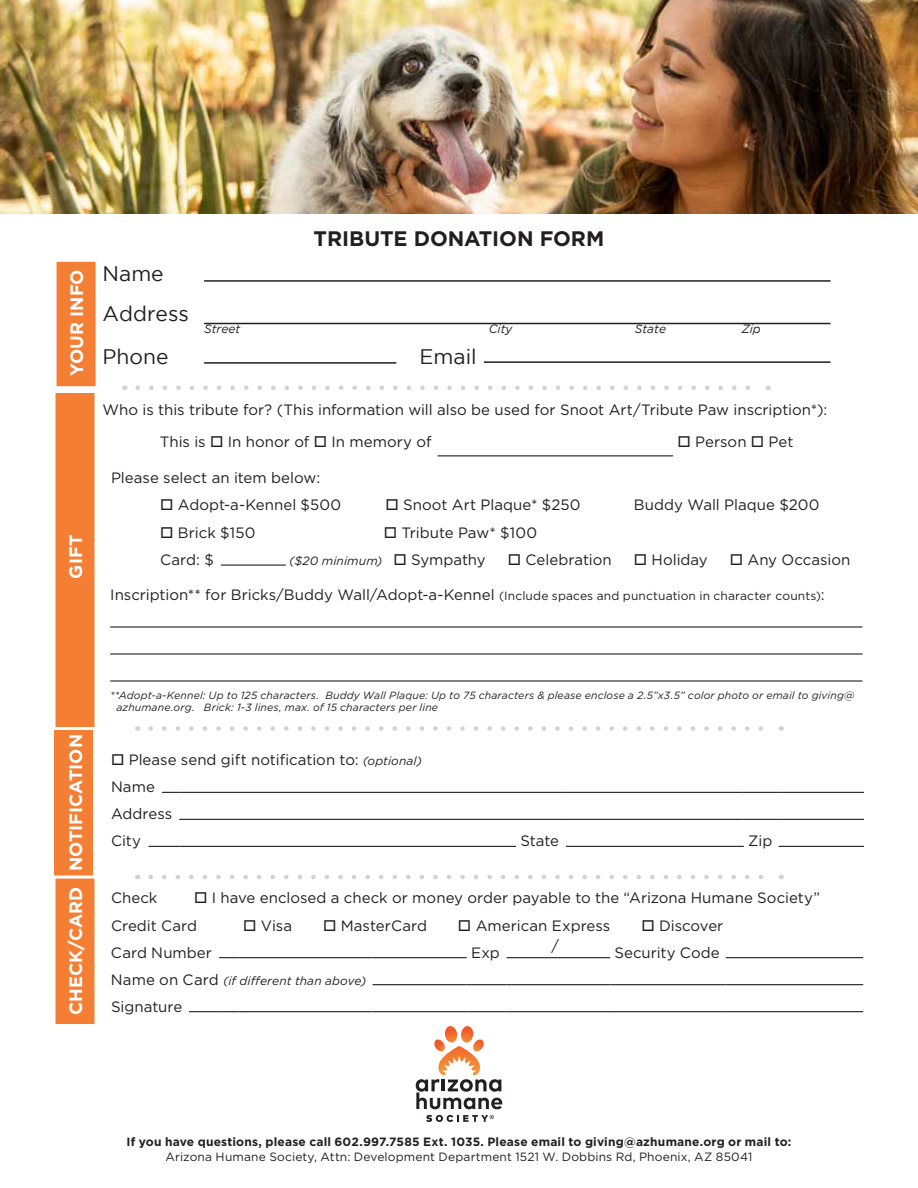
<style>
.page{position:relative;width:918px;height:1188px;background:#fff}
.page>*{position:absolute;margin:0;border:0;box-sizing:border-box;transform-origin:0 0}
.t1{font:21px "Gotham";color:#231f20}
.t2{font:700 21px "Gotham";letter-spacing:-.005em;color:#231f20}
.t3{font:700 18px "Gotham";letter-spacing:-.005em;color:#fff}
.t4{font:15px "Gotham";color:#231f20}
.t5{font:700 12px "Gotham";letter-spacing:.015em;color:#231f20}
.t6{font:12px "Gotham";letter-spacing:.015em;color:#231f20}
.t7{font:italic 12px "Gotham";letter-spacing:.01em;color:#231f20}
.t8{font:italic 12px "Gotham";color:#231f20}
.t9{font:italic 10.5px "Gotham";letter-spacing:.015em;color:#231f20}
.s1{font-size:12px}
.s2{font-style:italic;font-size:12px}
.s3{font-style:normal;font-size:15px}
</style>
<div class="page">
<img style="left:0;top:0;width:918px;height:214px">
<div style="left:52px;top:729px;width:42px;height:148px;background:#f47f34;border:2px solid #fff"></div>
<div style="left:54px;top:877px;width:42px;height:149px;background:#f47f34;border:2px solid #fff"></div>
<div style="left:54px;top:392px;width:42px;height:337px;background:#f47f34;border:2px solid #fff"></div>
<hr style="left:507px;top:957px;width:103px;height:1px;background:#231f20">
<hr style="left:726px;top:957px;width:137px;height:1px;background:#231f20">
<hr style="left:189px;top:1011px;width:30px;height:1px;background:#231f20">
<svg style="left:219px;top:1011px;width:24px;height:1px"></svg>
<hr style="left:243px;top:1011px;width:130px;height:1px;background:#231f20">
<hr style="left:373px;top:1011px;width:94px;height:1px;background:#231f20">
<hr style="left:467px;top:1011px;width:40px;height:1px;background:#231f20">
<hr style="left:507px;top:1011px;width:103px;height:1px;background:#231f20">
<hr style="left:610px;top:1011px;width:116px;height:1px;background:#231f20">
<hr style="left:726px;top:1011px;width:137px;height:1px;background:#231f20">
<hr style="left:373px;top:984px;width:94px;height:1px;background:#231f20">
<hr style="left:467px;top:984px;width:40px;height:1px;background:#231f20">
<hr style="left:507px;top:984px;width:103px;height:1px;background:#231f20">
<hr style="left:610px;top:984px;width:116px;height:1px;background:#231f20">
<hr style="left:726px;top:984px;width:137px;height:1px;background:#231f20">
<svg style="left:219px;top:957px;width:24px;height:1px"></svg>
<hr style="left:243px;top:957px;width:130px;height:1px;background:#231f20">
<hr style="left:373px;top:957px;width:94px;height:1px;background:#231f20">
<svg style="left:151px;top:875px;width:612px;height:4px"></svg>
<svg style="left:151px;top:726px;width:612px;height:5px"></svg>
<svg style="left:162px;top:792px;width:17px;height:1px"></svg>
<hr style="left:179px;top:792px;width:337px;height:1px;background:#231f20">
<hr style="left:516px;top:792px;width:50px;height:1px;background:#231f20">
<hr style="left:566px;top:792px;width:178px;height:1px;background:#231f20">
<hr style="left:744px;top:792px;width:35px;height:1px;background:#231f20">
<hr style="left:779px;top:792px;width:85px;height:1px;background:#231f20">
<hr style="left:179px;top:819px;width:337px;height:1px;background:#231f20">
<hr style="left:516px;top:819px;width:50px;height:1px;background:#231f20">
<hr style="left:566px;top:819px;width:178px;height:1px;background:#231f20">
<hr style="left:744px;top:819px;width:35px;height:1px;background:#231f20">
<hr style="left:779px;top:819px;width:85px;height:1px;background:#231f20">
<svg style="left:148px;top:846px;width:31px;height:1px"></svg>
<hr style="left:179px;top:846px;width:337px;height:1px;background:#231f20">
<hr style="left:566px;top:846px;width:178px;height:1px;background:#231f20">
<hr style="left:779px;top:846px;width:85px;height:1px;background:#231f20">
<hr style="left:438px;top:455px;width:235px;height:1px;background:#231f20">
<hr style="left:221px;top:565px;width:65px;height:1px;background:#231f20">
<hr style="left:110px;top:626px;width:752px;height:2px;background:#231f20">
<hr style="left:110px;top:653px;width:752px;height:2px;background:#231f20">
<hr style="left:110px;top:680px;width:752px;height:2px;background:#231f20">
<svg style="left:416px;top:1026px;width:86px;height:83px"></svg>
<svg style="left:426px;top:1115px;width:68px;height:7px"></svg>
<hr style="left:204px;top:323px;width:627px;height:1px;background:#231f20">
<hr style="left:204px;top:280px;width:627px;height:2px;background:#231f20">
<hr style="left:204px;top:362px;width:192px;height:2px;background:#231f20">
<hr style="left:484px;top:361px;width:347px;height:2px;background:#231f20">
<svg style="left:138px;top:386px;width:612px;height:4px"></svg>
<div style="left:55px;top:260px;width:42px;height:128px;background:#f47f34;border:2px solid #fff"></div>
<p class="t3" style="left:65px;top:376px;width:108px;rotate:-90deg">YOUR INFO</p>
<p class="t3" style="left:64px;top:579px;width:45px;rotate:-90deg">GIFT</p>
<p class="t2" style="left:314px;top:224px;width:292px">TRIBUTE DONATION FORM</p>
<p class="t1" style="left:103px;top:262px;width:63px">Name</p>
<p class="t1" style="left:103px;top:302px;width:88px">Address</p>
<p class="t1" style="left:103px;top:345px;width:67px">Phone</p>
<p class="t1" style="left:420px;top:345px;width:59px">Email</p>
<p class="t8" style="left:204px;top:322px;width:38px">Street</p>
<p class="t8" style="left:489px;top:322px;width:25px">City</p>
<p class="t8" style="left:635px;top:322px;width:33px">State</p>
<p class="t8" style="left:742px;top:322px;width:21px">Zip</p>
<p class="t4" style="left:103px;top:400px;width:726px">Who is this tribute for? (This information will also be used for Snoot Art/Tribute Paw inscription*):</p>
<p class="t4" style="left:160px;top:432px;width:273px">This is □ In honor of □ In memory of</p>
<p class="t4" style="left:677px;top:432px;width:118px">□ Person □ Pet</p>
<p class="t4" style="left:111px;top:468px;width:211px">Please select an item below:</p>
<p class="t4" style="left:160px;top:495px;width:183px">□ Adopt-a-Kennel $500</p>
<p class="t4" style="left:385px;top:495px;width:197px">□ Snoot Art Plaque* $250</p>
<p class="t4" style="left:634px;top:495px;width:187px">Buddy Wall Plaque $200</p>
<p class="t4" style="left:160px;top:523px;width:97px">□ Brick $150</p>
<p class="t4" style="left:384px;top:523px;width:155px">□ Tribute Paw* $100</p>
<p class="t4" style="left:160px;top:550px;width:55px">Card: $</p>
<p class="t7" style="left:289px;top:553px;width:95px">($20 minimum)</p>
<p class="t4" style="left:394px;top:550px;width:94px">□ Sympathy</p>
<p class="t4" style="left:508px;top:550px;width:106px">□ Celebration</p>
<p class="t4" style="left:634px;top:550px;width:75px">□ Holiday</p>
<p class="t4" style="left:730px;top:550px;width:122px">□ Any Occasion</p>
<p class="t4" style="left:110px;top:585px;width:716px">Inscription** for Bricks/Buddy Wall/Adopt-a-Kennel <span class="s1">(Include spaces and punctuation in character counts)</span>:</p>
<p class="t3" style="left:64px;top:871px;width:138px;rotate:-90deg">NOTIFICATION</p>
<p class="t3" style="left:64px;top:1015px;width:130px;rotate:-90deg">CHECK/CARD</p>
<p class="t9" style="left:110px;top:688px;width:746px">**Adopt-a-Kennel: Up to 125 characters. Buddy Wall Plaque: Up to 75 characters &amp; please enclose a 2.5”x3.5” color photo or email to giving@</p>
<p class="t9" style="left:116px;top:700px;width:323px">azhumane.org. Brick: 1-3 lines, max. of 15 characters per line</p>
<p class="t4" style="left:111px;top:750px;width:313px">□ Please send gift notification to: <span class="s2">(optional)</span></p>
<p class="t4" style="left:111px;top:777px;width:45px">Name</p>
<p class="t4" style="left:111px;top:804px;width:63px">Address</p>
<p class="t4" style="left:111px;top:831px;width:31px">City</p>
<p class="t4" style="left:520px;top:831px;width:40px">State</p>
<p class="t4" style="left:748px;top:831px;width:26px">Zip</p>
<p class="t4" style="left:111px;top:888px;width:48px">Check</p>
<p class="t4" style="left:194px;top:888px;width:627px">□ I have enclosed a check or money order payable to the “Arizona Humane Society”</p>
<p class="t4" style="left:111px;top:916px;width:88px">Credit Card</p>
<p class="t4" style="left:243px;top:916px;width:51px">□ Visa</p>
<p class="t4" style="left:323px;top:916px;width:106px">□ MasterCard</p>
<p class="t4" style="left:458px;top:916px;width:154px">□ American Express</p>
<p class="t4" style="left:641px;top:916px;width:84px">□ Discover</p>
<p class="t4" style="left:111px;top:943px;width:103px">Card Number</p>
<p class="t4" style="left:471px;top:943px;width:30px">Exp</p>
<p class="t4" style="left:552px;top:936px;width:9px">/</p>
<p class="t4" style="left:614px;top:943px;width:107px">Security Code</p>
<p class="t7" style="left:111px;top:973px;width:257px"><span class="s3">Name on Card</span> (if different than above)</p>
<p class="t4" style="left:111px;top:997px;width:73px">Signature</p>
<p class="t5" style="left:127px;top:1134px;width:666px">If you have questions, please call 602.997.7585 Ext. 1035. Please email to giving@azhumane.org or mail to:</p>
<p class="t6" style="left:166px;top:1149px;width:588px">Arizona Humane Society, Attn: Development Department 1521 W. Dobbins Rd, Phoenix, AZ 85041</p>
</div>
